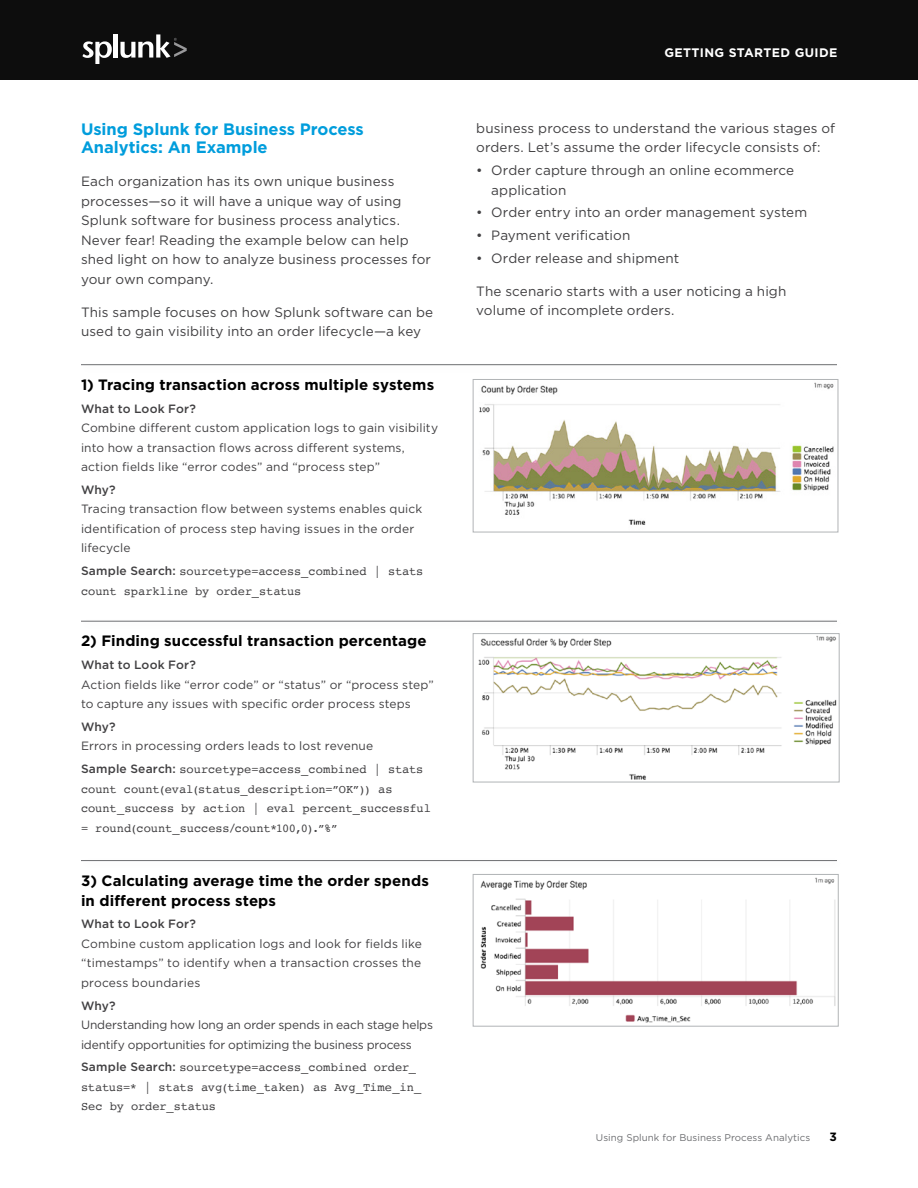
<style>
.page{position:relative;width:918px;height:1188px;background:#fff}
.page>*{position:absolute;margin:0;border:0;box-sizing:border-box;transform-origin:0 0}
.Header_2{font:700 16.5px/18px "Gotham";letter-spacing:-.005em;color:#009ddc}
.Body_Copy{font:700 15px/19.5px "Gotham";letter-spacing:.01em;color:#000}
.Body_Copy-2{font:13.5px/19.5px "Gotham";letter-spacing:.01em;color:#414042}
.t1{font:700 12.3px "Gotham";letter-spacing:.03em;color:#fff}
.Body_Copy-3{font:12px/19.5px "Gotham";letter-spacing:.01em;color:#414042}
.Body_Copy-4{font:12px/19.5px "Courier";letter-spacing:-.005em;color:#414042}
.Body_Copy-5{font:12px/19.5px "Gotham";letter-spacing:-.015em;color:#414042}
.t2{font:700 12px "Gotham";color:#000}
.t3{font:9.75px "Gotham";letter-spacing:.005em;color:#6d6e71}
.s1{font-weight:500}
.s2{font-family:"Gotham";font-weight:500}
</style>
<div class="page">
<div style="left:0;top:0;width:918px;height:80px;background:#0d0d0d"></div>
<svg style="left:82px;top:41px;width:30px;height:23px"></svg>
<hr style="left:114px;top:34px;width:4px;height:24px;background:#fff">
<svg style="left:120px;top:34px;width:67px;height:24px"></svg>
<div style="left:78px;top:359px;width:768px;height:17px;background:#000;opacity:.25"></div>
<hr style="left:81px;top:364px;width:756px;height:1px;background:#6d6e71">
<div style="left:78px;top:615px;width:768px;height:17px;background:#000;opacity:.25"></div>
<hr style="left:81px;top:621px;width:756px;height:1px;background:#6d6e71">
<hr style="left:81px;top:860px;width:756px;height:1px;background:#6d6e71">
<svg style="left:473px;top:633px;width:367px;height:149px"></svg>
<svg style="left:473px;top:874px;width:366px;height:153px"></svg>
<svg style="left:473px;top:379px;width:365px;height:153px"></svg>
<p class="Header_2" style="left:81px;top:120px;width:284px">Using Splunk for Business Process<br>Analytics: An Example</p>
<p class="Body_Copy-2" style="left:81px;top:171px;width:352px">Each organization has its own unique business processes—so it will have a unique way of using Splunk software for business process analytics.<br>Never fear! Reading the example below can help shed light on how to analyze business processes for your own company.</p>
<p class="Body_Copy-2" style="left:81px;top:302px;width:354px">This sample focuses on how Splunk software can be used to gain visibility into an order lifecycle—a key</p>
<p class="Body_Copy" style="left:81px;top:375px;width:355px">1) Tracing transaction across multiple systems</p>
<p class="Body_Copy-3" style="left:81px;top:398px;width:359px"><span class="s1">What to Look For?<br></span>Combine different custom application logs to gain visibility into how a transaction flows across different systems, action fields like “error codes” and “process step”</p>
<p class="Body_Copy-3" style="left:81px;top:480px;width:343px"><span class="s1">Why?<br></span>Tracing transaction flow between systems enables quick identification of process step having issues in the order lifecycle</p>
<p class="Body_Copy-4" style="left:81px;top:561px;width:344px"><span class="s2">Sample Search:</span> sourcetype=access_combined | stats count sparkline by order_status</p>
<p class="Body_Copy" style="left:81px;top:631px;width:347px">2) Finding successful transaction percentage</p>
<p class="Body_Copy-3" style="left:81px;top:655px;width:354px"><span class="s1">What to Look For?<br></span>Action fields like “error code” or “status” or “process step” to capture any issues with specific order process steps</p>
<p class="Body_Copy-3" style="left:81px;top:717px;width:294px"><span class="s1">Why?<br></span>Errors in processing orders leads to lost revenue</p>
<p class="Body_Copy-4" style="left:81px;top:759px;width:351px"><span class="s2">Sample Search:</span> sourcetype=access_combined | stats count count(eval(status_description=”OK”)) as count_success by action | eval percent_successful = round(count_success/count*100,0).”%”</p>
<p class="Body_Copy" style="left:81px;top:871px;width:349px">3) Calculating average time the order spends in different process steps</p>
<p class="Body_Copy-3" style="left:81px;top:914px;width:343px"><span class="s1">What to Look For?<br></span>Combine custom application logs and look for fields like “timestamps” to identify when a transaction crosses the process boundaries</p>
<p class="Body_Copy-5" style="left:81px;top:995px;width:354px"><span class="s1">Why?<br></span>Understanding how long an order spends in each stage helps identify opportunities for optimizing the business process</p>
<p class="Body_Copy-4" style="left:81px;top:1058px;width:342px"><span class="s2">Sample Search:</span> sourcetype=access_combined order_ status=* | stats avg(time_taken) as Avg_Time_in_<br>Sec by order_status</p>
<p class="t1" style="left:664px;top:44px;width:175px">GETTING STARTED GUIDE</p>
<p class="Body_Copy-2" style="left:476px;top:118px;width:360px">business process to understand the various stages of orders. Let’s assume the order lifecycle consists of:</p>
<p class="Body_Copy-2" style="left:491px;top:160px;width:304px;text-indent:-15px">• Order capture through an online ecommerce application</p>
<p class="Body_Copy-2" style="left:476px;top:203px;width:332px">• Order entry into an order management system</p>
<p class="Body_Copy-2" style="left:476px;top:225px;width:156px">• Payment verification</p>
<p class="Body_Copy-2" style="left:476px;top:248px;width:205px">• Order release and shipment</p>
<p class="Body_Copy-2" style="left:476px;top:281px;width:312px">The scenario starts with a user noticing a high volume of incomplete orders.</p>
<p class="t3" style="left:596px;top:1131px;width:216px">Using Splunk for Business Process Analytics</p>
<p class="t2" style="left:830px;top:1129px;width:9px">3</p>
</div>
